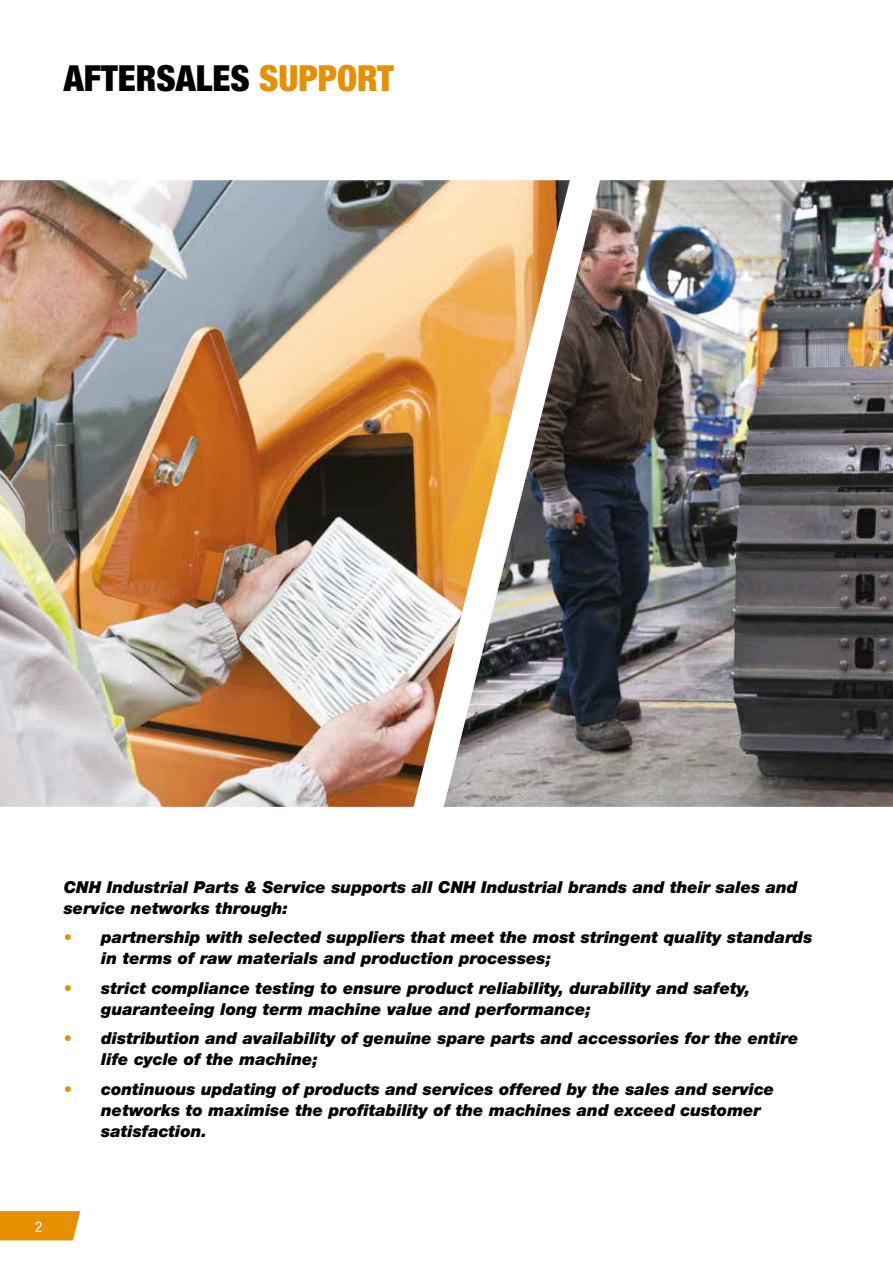
<style>
.page{position:relative;width:893px;height:1263px;background:#fff}
.page>*{position:absolute;margin:0;border:0;box-sizing:border-box;transform-origin:0 0}
.t1{font:900 condensed 36px "Helvetica Neue LT Std";color:#000}
.t2{font:italic 900 16.5px/21px "Helvetica Neue LT Std";color:#000}
.t3{font:condensed 15px "Helvetica Neue LT Std";color:#fff}
.s1{color:#e69000}
</style>
<div class="page">
<svg style="left:0;top:1211px;width:80px;height:29px;background:#e7950b"></svg>
<img style="left:570px;top:180px;width:323px;height:627px">
<img style="left:0;top:180px;width:570px;height:627px">
<h1 class="t1" style="left:64px;top:56px;width:332px">AFTERSALES <span class="s1">SUPPORT</span></h1>
<p class="t2" style="left:64px;top:876px;width:735px">CNH Industrial Parts &amp; Service supports all CNH Industrial brands and their sales and service networks through:</p>
<p class="t2" style="left:101px;top:927px;width:713px;text-indent:-38px"><span class="s1">•</span> partnership with selected suppliers that meet the most stringent quality standards in terms of raw materials and production processes;</p>
<p class="t2" style="left:101px;top:977px;width:650px;text-indent:-38px"><span class="s1">•</span> strict compliance testing to ensure product reliability, durability and safety, guaranteeing long term machine value and performance;</p>
<p class="t2" style="left:101px;top:1028px;width:699px;text-indent:-38px"><span class="s1">•</span> distribution and availability of genuine spare parts and accessories for the entire life cycle of the machine;</p>
<p class="t2" style="left:101px;top:1078px;width:674px;text-indent:-38px"><span class="s1">•</span> continuous updating of products and services offered by the sales and service networks to maximise the profitability of the machines and exceed customer satisfaction.</p>
<p class="t3" style="left:35px;top:1218px;width:9px">2</p>
</div>
